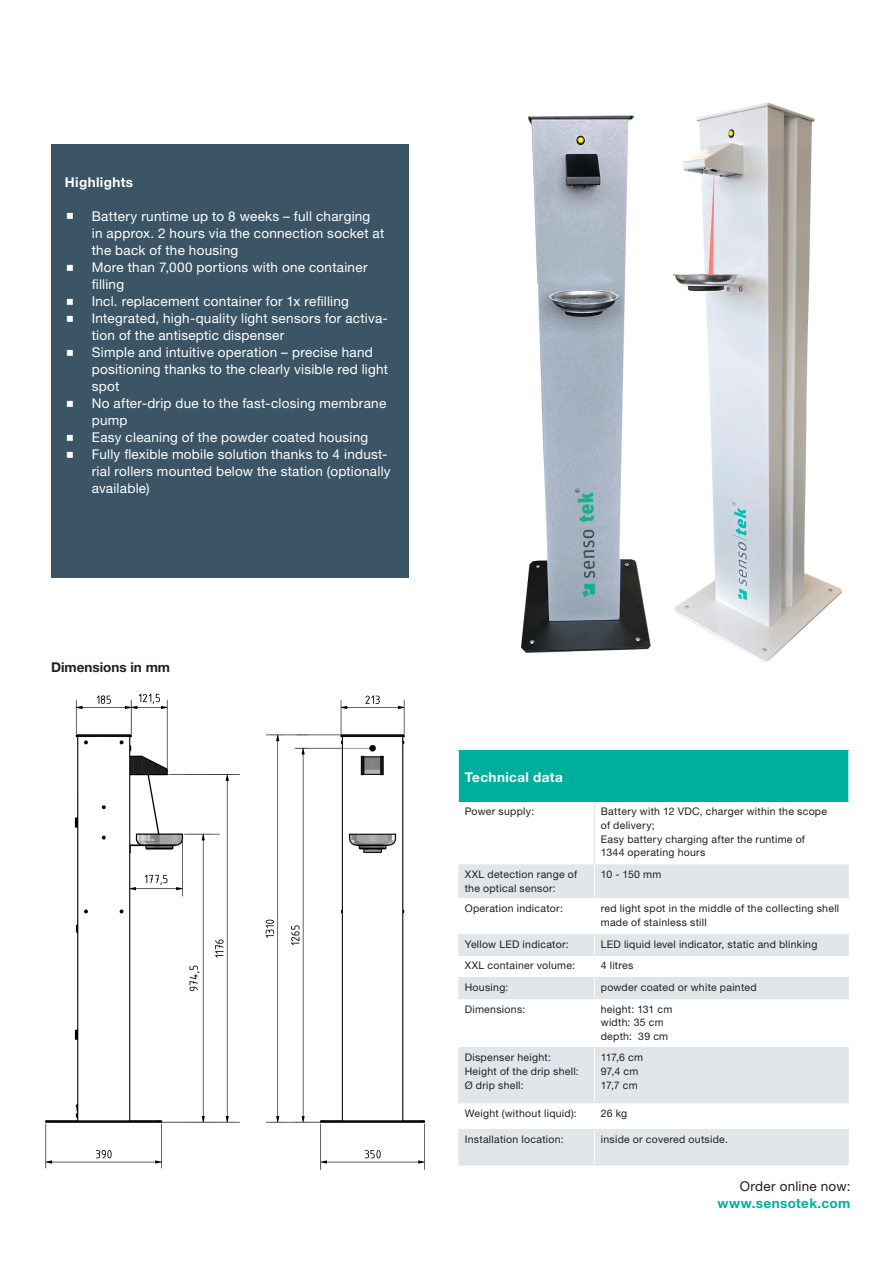
<style>
.page{position:relative;width:893px;height:1263px;background:#fff}
.page>*{position:absolute;margin:0;border:0;box-sizing:border-box;transform-origin:0 0}
.t1{font:13.5px/17px "Helvetica Neue LTW1 G";letter-spacing:.02em;color:#fff}
.Subhead__9_pt__Weiß{font:700 13.5px "Helvetica Neue LTW1 G";letter-spacing:.03em;color:#fff}
.Subhead__9_pt__P_F_G{font:700 13.5px "Helvetica Neue LTW1 G";letter-spacing:.025em;color:#00ae9d}
.Fließtext__9_pt__Sch{font:13.5px "Helvetica Neue LTW1 G";letter-spacing:.02em;color:#231f20}
.t2{font:700 13.5px "Helvetica Neue LTW1 G";color:#231f20}
.Tabelle__Fließtext{font:10.5px/13.6px "Helvetica Neue LTW1 G";letter-spacing:.025em;color:#231f20}
</style>
<div class="page">
<img style="left:520px;top:102px;width:322px;height:560px">
<div style="left:51px;top:145px;width:357px;height:433px;background:#3b5566"></div>
<div style="left:458px;top:750px;width:391px;height:51px;background:#00ae9d"></div>
<div style="left:458px;top:864px;width:391px;height:301px;background:#e1e6ea"></div>
<svg style="left:458px;top:898px;width:391px;height:231px"></svg>
<hr style="left:848px;top:750px;width:1px;height:51px;background:#fff">
<hr style="left:594px;top:864px;width:1px;height:34px;background:#fff">
<hr style="left:458px;top:750px;width:1px;height:51px;background:#fff">
<hr style="left:594px;top:898px;width:1px;height:36px;background:#fff">
<svg style="left:594px;top:934px;width:1px;height:64px"></svg>
<hr style="left:594px;top:999px;width:1px;height:48px;background:#fff">
<hr style="left:594px;top:1048px;width:1px;height:54px;background:#fff">
<svg style="left:594px;top:1103px;width:1px;height:26px"></svg>
<hr style="left:594px;top:1130px;width:1px;height:35px;background:#fff">
<hr style="left:594px;top:801px;width:1px;height:63px;background:#e1e6ea">
<hr style="left:458px;top:955px;width:136px;height:1px;background:#e1e6ea">
<hr style="left:594px;top:955px;width:255px;height:1px;background:#e1e6ea">
<hr style="left:458px;top:977px;width:136px;height:1px;background:#e1e6ea">
<hr style="left:594px;top:977px;width:255px;height:1px;background:#e1e6ea">
<hr style="left:458px;top:998px;width:136px;height:1px;background:#e1e6ea">
<hr style="left:594px;top:998px;width:255px;height:1px;background:#e1e6ea">
<hr style="left:458px;top:1047px;width:136px;height:1px;background:#e1e6ea">
<hr style="left:594px;top:1047px;width:255px;height:1px;background:#e1e6ea">
<hr style="left:458px;top:1102px;width:136px;height:1px;background:#e1e6ea">
<hr style="left:594px;top:1102px;width:255px;height:1px;background:#e1e6ea">
<hr style="left:458px;top:1129px;width:136px;height:1px;background:#e1e6ea">
<hr style="left:594px;top:1129px;width:255px;height:1px;background:#e1e6ea">
<hr style="left:458px;top:1165px;width:136px;height:1px;background:#e1e6ea">
<hr style="left:594px;top:1165px;width:255px;height:1px;background:#e1e6ea">
<img style="left:45px;top:693px;width:380px;height:477px">
<p class="Subhead__9_pt__Weiß" style="left:65px;top:174px;width:70px">Highlights</p>
<p class="t1" style="left:92px;top:208px;width:294px">Battery runtime up to 8 weeks – full charging in approx. 2 hours via the connection socket at the back of the housing</p>
<p class="t1" style="left:92px;top:259px;width:277px">More than 7,000 portions with one container filling</p>
<p class="t1" style="left:92px;top:293px;width:259px">Incl. replacement container for 1x refilling</p>
<p class="t1" style="left:92px;top:310px;width:297px">Integrated, high-quality light sensors for activa&shy;tion of the antiseptic dispenser</p>
<p class="t1" style="left:92px;top:344px;width:298px">Simple and intuitive operation – precise hand positioning thanks to the clearly visible red light spot</p>
<p class="t1" style="left:92px;top:395px;width:296px">No after-drip due to the fast-closing membrane pump</p>
<p class="t1" style="left:92px;top:429px;width:278px">Easy cleaning of the powder coated housing</p>
<p class="t1" style="left:92px;top:446px;width:300px">Fully flexible mobile solution thanks to 4 indust&shy;rial rollers mounted below the station (optionally available)</p>
<p class="t2" style="left:51px;top:658px;width:121px">Dimensions in mm</p>
<p class="Subhead__9_pt__Weiß" style="left:465px;top:769px;width:100px">Technical data</p>
<p class="Tabelle__Fließtext" style="left:465px;top:805px;width:71px">Power supply:</p>
<p class="Tabelle__Fließtext" style="left:601px;top:805px;width:228px">Battery with 12 VDC, charger within the scope of delivery;</p>
<p class="Tabelle__Fließtext" style="left:601px;top:832px;width:206px">Easy battery charging after the runtime of</p>
<p class="Tabelle__Fließtext" style="left:601px;top:846px;width:106px">1344 operating hours</p>
<p class="Tabelle__Fließtext" style="left:465px;top:867px;width:114px">XXL detection range of the optical sensor:</p>
<p class="Tabelle__Fließtext" style="left:601px;top:867px;width:62px">10 - 150 mm</p>
<p class="Tabelle__Fließtext" style="left:465px;top:901px;width:100px">Operation indicator:</p>
<p class="Tabelle__Fließtext" style="left:601px;top:901px;width:240px">red light spot in the middle of the collecting shell made of stainless still</p>
<p class="Tabelle__Fließtext" style="left:465px;top:937px;width:106px">Yellow LED indicator:</p>
<p class="Tabelle__Fließtext" style="left:601px;top:937px;width:218px">LED liquid level indicator, static and blinking</p>
<p class="Tabelle__Fließtext" style="left:465px;top:958px;width:112px">XXL container volume:</p>
<p class="Tabelle__Fließtext" style="left:601px;top:958px;width:34px">4 litres</p>
<p class="Tabelle__Fließtext" style="left:465px;top:981px;width:45px">Housing:</p>
<p class="Tabelle__Fließtext" style="left:601px;top:981px;width:157px">powder coated or white painted</p>
<p class="Tabelle__Fließtext" style="left:465px;top:1002px;width:62px">Dimensions:</p>
<p class="Tabelle__Fließtext" style="left:601px;top:1002px;width:73px">height: 131 cm</p>
<p class="Tabelle__Fließtext" style="left:601px;top:1015px;width:64px">width: 35 cm</p>
<p class="Tabelle__Fließtext" style="left:601px;top:1029px;width:69px">depth: 39 cm</p>
<p class="Tabelle__Fließtext" style="left:465px;top:1051px;width:88px">Dispenser height:</p>
<p class="Tabelle__Fließtext" style="left:465px;top:1064px;width:115px">Height of the drip shell:</p>
<p class="Tabelle__Fließtext" style="left:465px;top:1078px;width:60px">Ø drip shell:</p>
<p class="Tabelle__Fließtext" style="left:601px;top:1051px;width:44px">117,6 cm</p>
<p class="Tabelle__Fließtext" style="left:601px;top:1064px;width:39px">97,4 cm</p>
<p class="Tabelle__Fließtext" style="left:601px;top:1078px;width:38px">17,7 cm</p>
<p class="Tabelle__Fließtext" style="left:465px;top:1106px;width:114px">Weight (without liquid):</p>
<p class="Tabelle__Fließtext" style="left:601px;top:1106px;width:28px">26 kg</p>
<p class="Tabelle__Fließtext" style="left:465px;top:1133px;width:100px">Installation location:</p>
<p class="Tabelle__Fließtext" style="left:601px;top:1133px;width:129px">inside or covered outside.</p>
<p class="Fließtext__9_pt__Sch" style="left:740px;top:1177px;width:112px">Order online now:</p>
<p class="Subhead__9_pt__P_F_G" style="left:717px;top:1194px;width:134px">www.sensotek.com</p>
</div>
